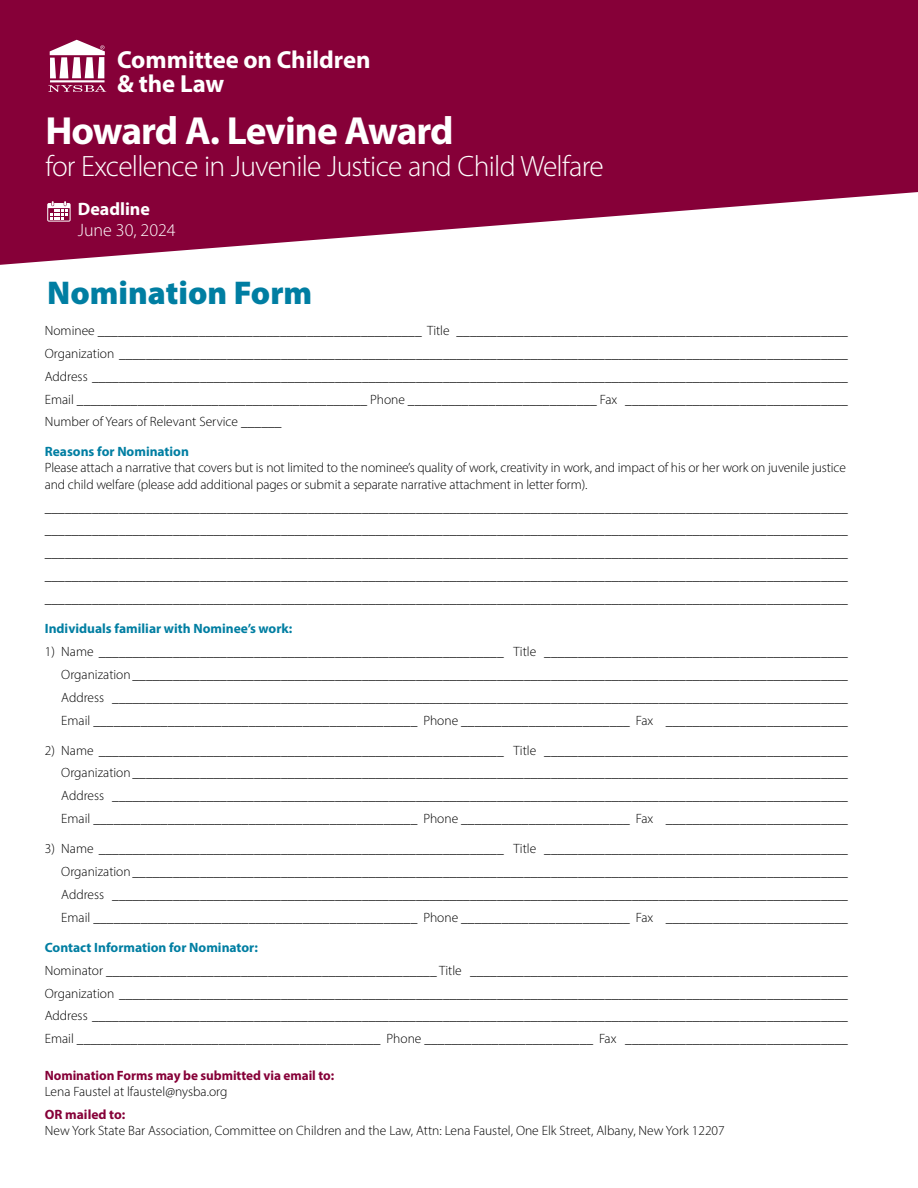
<style>
.page{position:relative;width:918px;height:1188px;background:#fff}
.page>*{position:absolute;margin:0;border:0;box-sizing:border-box;transform-origin:0 0}
.t1{font:700 39.3px "Myriad Pro";letter-spacing:-.03em;color:#fff}
.t2{font:900 33px "Myriad Pro";color:#007ea2}
.t3{font:300 29.55px "Myriad Pro";letter-spacing:-.025em;color:#fff}
.t4{font:700 24.75px/23.5px "Myriad Pro";color:#fff}
.t5{font:300 18px "Myriad Pro";color:#fff}
.t6{font:700 18px "Myriad Pro";color:#fff}
.t7{font:300 13.5px/23px "Myriad Pro";color:#000;text-align:justify}
.t8{font:700 13.5px "Myriad Pro";color:#007ea2}
.t9{font:700 13.5px "Myriad Pro";letter-spacing:-.005em;color:#860038}
</style>
<div class="page">
<svg style="left:0;top:0;width:918px;height:265px;background:#962353"></svg>
<svg style="left:47px;top:201px;width:24px;height:21px"></svg>
<svg style="left:48px;top:85px;width:58px;height:7px"></svg>
<hr style="left:50px;top:80px;width:55px;height:2px;background:#fff">
<svg style="left:50px;top:40px;width:55px;height:38px"></svg>
<h3 class="t4" style="left:117px;top:48px;width:255px">Committee on Children &amp; the Law</h3>
<h1 class="t1" style="left:45px;top:105px;width:410px">Howard A. Levine Award</h1>
<h3 class="t3" style="left:45px;top:148px;width:560px">for Excellence in Juvenile Justice and Child Welfare</h3>
<h3 class="t6" style="left:78px;top:197px;width:74px">Deadline</h3>
<h3 class="t5" style="left:78px;top:219px;width:99px">June 30, 2024</h3>
<h2 class="t2" style="left:47px;top:271px;width:267px">Nomination Form</h2>
<p class="t7" style="left:45px;top:319px;width:805px">Nominee ________________________________________________ Title __________________________________________________________ Organization ____________________________________________________________________________________________________________ Address ________________________________________________________________________________________________________________ Email ___________________________________________ Phone ____________________________ Fax _________________________________ Number of Years of Relevant Service ______</p>
<p class="t8" style="left:45px;top:443px;width:146px">Reasons for Nomination</p>
<p class="t7" style="left:45px;top:460px;width:803px;line-height:16.2px">Please attach a narrative that covers but is not limited to the nominee’s quality of work, creativity in work, and impact of his or her work on juvenile justice and child welfare (please add additional pages or submit a separate narrative attachment in letter form).</p>
<p class="t7" style="left:45px;top:495px;width:805px">_______________________________________________________________________________________________________________________ _______________________________________________________________________________________________________________________ _______________________________________________________________________________________________________________________ _______________________________________________________________________________________________________________________ _______________________________________________________________________________________________________________________</p>
<p class="t8" style="left:45px;top:620px;width:249px">Individuals familiar with Nominee’s work:</p>
<p class="t7" style="left:61px;top:640px;width:788px;text-indent:-16px">1) Name ____________________________________________________________ Title _____________________________________________ Organization __________________________________________________________________________________________________________ Address _____________________________________________________________________________________________________________ Email ________________________________________________ Phone _________________________ Fax ___________________________</p>
<p class="t7" style="left:61px;top:738px;width:788px;text-indent:-16px">2) Name ____________________________________________________________ Title _____________________________________________ Organization __________________________________________________________________________________________________________ Address _____________________________________________________________________________________________________________ Email ________________________________________________ Phone _________________________ Fax ___________________________</p>
<p class="t7" style="left:61px;top:837px;width:788px;text-indent:-16px">3) Name ____________________________________________________________ Title _____________________________________________ Organization __________________________________________________________________________________________________________ Address _____________________________________________________________________________________________________________ Email ________________________________________________ Phone _________________________ Fax ___________________________</p>
<p class="t8" style="left:45px;top:938px;width:215px">Contact Information for Nominator:</p>
<p class="t7" style="left:45px;top:958px;width:805px">Nominator _________________________________________________ Title ________________________________________________________ Organization ____________________________________________________________________________________________________________ Address ________________________________________________________________________________________________________________ Email _____________________________________________ Phone _________________________ Fax _________________________________</p>
<p class="t9" style="left:45px;top:1067px;width:291px">Nomination Forms may be submitted via email to:</p>
<p class="t7" style="left:45px;top:1080px;width:184px">Lena Faustel at lfaustel@nysba.org</p>
<p class="t9" style="left:45px;top:1106px;width:82px">OR mailed to:</p>
<p class="t7" style="left:45px;top:1119px;width:681px">New York State Bar Association, Committee on Children and the Law, Attn: Lena Faustel, One Elk Street, Albany, New York 12207</p>
</div>
